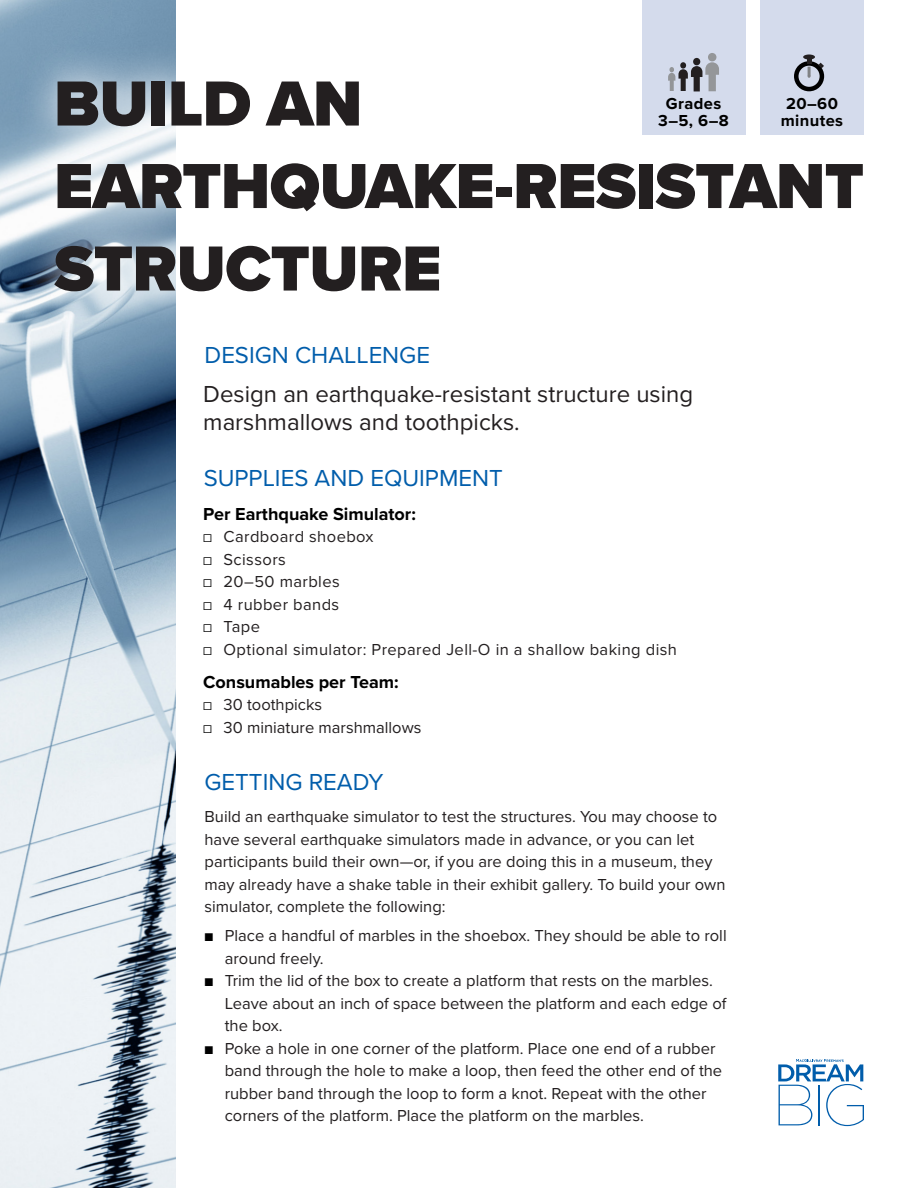
<style>
.page{position:relative;width:918px;height:1188px;background:#fff}
.page>*{position:absolute;margin:0;border:0;box-sizing:border-box;transform-origin:0 0}
.t1{font:900 66px/82.5px "Proxima Nova";letter-spacing:-.01em;color:#231f20}
.t2{font:24px/28.5px "Proxima Nova";color:#231f20}
.t3{font:24px "Proxima Nova";color:#015dab}
.t4{font:700 18px "Proxima Nova";color:#000}
.Paragraph_Style_2{font:16.5px/22.5px "Proxima Nova";color:#231f20}
.Paragraph_Style_2-2{font:16.5px "Proxima Nova";letter-spacing:.025em;color:#231f20}
.t5{font:700 16.5px/16.5px "Proxima Nova";letter-spacing:.025em;color:#000;text-align:center}
.s1{font-size:13.5px;color:#000}
</style>
<div class="page">
<img style="left:0;top:0;width:176px;height:1188px">
<svg style="left:778px;top:1059px;width:86px;height:67px"></svg>
<svg style="left:20px;top:44px;width:844px;height:284px"></svg>
<div style="left:760px;top:0;width:103px;height:134px;background:#d4dbec"></div>
<div style="left:642px;top:0;width:103px;height:134px;background:#d4dbec"></div>
<div style="left:794px;top:61px;width:30px;height:30px;border:4px solid #000;border-radius:50%"></div>
<svg style="left:818px;top:63px;width:6px;height:5px"></svg>
<div style="left:803px;top:54px;width:12px;height:6px;background:#231f20;border-radius:50%"></div>
<svg style="left:807px;top:60px;width:4px;height:18px"></svg>
<svg style="left:668px;top:53px;width:51px;height:38px"></svg>
<p class="t1" style="left:54px;top:66px;width:310px">BUILD AN</p>
<p class="t1" style="left:54px;top:149px;width:811px">EARTHQUAKE-RESISTANT<br>STRUCTURE</p>
<p class="t5" style="left:666px;top:96px;width:57px">Grades</p>
<p class="t5" style="left:658px;top:112px;width:72px">3–5, 6–8</p>
<p class="t5" style="left:781px;top:96px;width:64px">20–60 minutes</p>
<p class="t3" style="left:205px;top:341px;width:227px">DESIGN CHALLENGE</p>
<p class="t2" style="left:203px;top:380px;width:491px">Design an earthquake-resistant structure using marshmallows and toothpicks.</p>
<p class="t3" style="left:204px;top:464px;width:301px">SUPPLIES AND EQUIPMENT</p>
<p class="t4" style="left:203px;top:503px;width:214px">Per Earthquake Simulator:</p>
<p class="Paragraph_Style_2-2" style="left:203px;top:527px;width:172px"><span class="s1">☐</span> Cardboard shoebox</p>
<p class="Paragraph_Style_2-2" style="left:203px;top:549px;width:84px"><span class="s1">☐</span> Scissors</p>
<p class="Paragraph_Style_2-2" style="left:203px;top:572px;width:138px"><span class="s1">☐</span> 20–50 marbles</p>
<p class="Paragraph_Style_2-2" style="left:203px;top:594px;width:138px"><span class="s1">☐</span> 4 rubber bands</p>
<p class="Paragraph_Style_2" style="left:203px;top:616px;width:58px"><span class="s1">☐</span> Tape</p>
<p class="Paragraph_Style_2-2" style="left:203px;top:639px;width:475px"><span class="s1">☐</span> Optional simulator: Prepared Jell-O in a shallow baking dish</p>
<p class="t4" style="left:203px;top:671px;width:197px">Consumables per Team:</p>
<p class="Paragraph_Style_2" style="left:203px;top:694px;width:120px"><span class="s1">☐</span> 30 toothpicks</p>
<p class="Paragraph_Style_2" style="left:203px;top:716px;width:220px"><span class="s1">☐</span> 30 miniature marshmallows</p>
<p class="t3" style="left:205px;top:768px;width:181px">GETTING READY</p>
<p class="Paragraph_Style_2" style="left:205px;top:806px;width:522px">Build an earthquake simulator to test the structures. You may choose to have several earthquake simulators made in advance, or you can let participants build their own—or, if you are doing this in a museum, they may already have a shake table in their exhibit gallery. To build your own simulator, complete the following:</p>
<p class="Paragraph_Style_2" style="left:225px;top:925px;width:503px;text-indent:-20px"><span class="s1">■</span> Place a handful of marbles in the shoebox. They should be able to roll around freely.</p>
<p class="Paragraph_Style_2" style="left:225px;top:970px;width:503px;text-indent:-20px"><span class="s1">■</span> Trim the lid of the box to create a platform that rests on the marbles.<br>Leave about an inch of space between the platform and each edge of the box.</p>
<p class="Paragraph_Style_2" style="left:225px;top:1037px;width:499px;text-indent:-20px"><span class="s1">■</span> Poke a hole in one corner of the platform. Place one end of a rubber band through the hole to make a loop, then feed the other end of the rubber band through the loop to form a knot. Repeat with the other corners of the platform. Place the platform on the marbles.</p>
</div>
